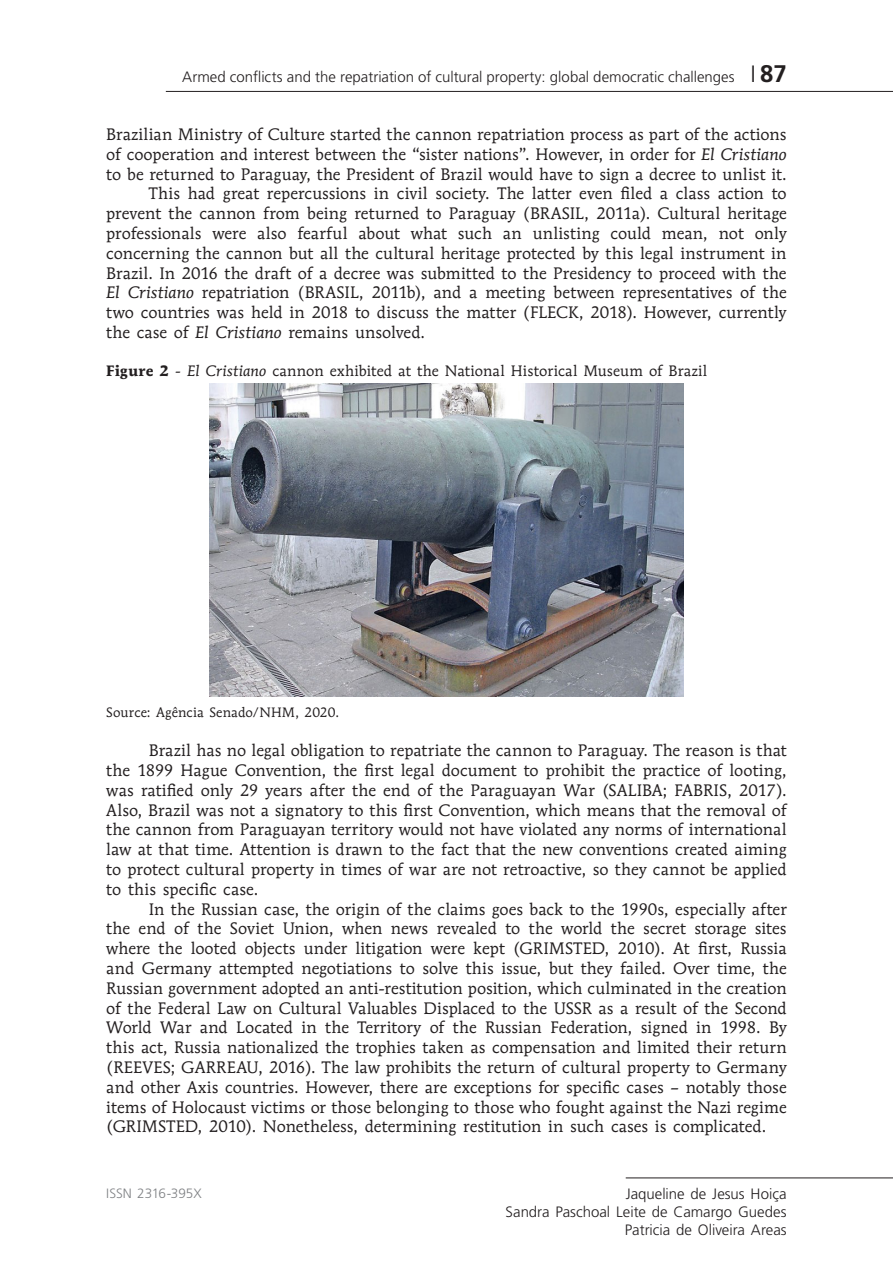
<style>
.page{position:relative;width:893px;height:1263px;background:#fff}
.page>*{position:absolute;margin:0;border:0;box-sizing:border-box;transform-origin:0 0}
.t1{font:700 24px "Frutiger LT Std";color:#231f20}
._01_corpo_do_texto{font:16.5px/19.8px "Mendoza Roman Std";letter-spacing:.005em;color:#231f20;text-align:justify}
.t2{font:300 15px/18px "Frutiger LT Std";color:#231f20;text-align:right}
._05_legenda_em_cima{font:15px "Mendoza Roman Std";letter-spacing:.01em;color:#231f20}
._06_fonte_em_baixo{font:13.5px "Mendoza Roman Std";letter-spacing:.01em;color:#231f20}
.t3{font:300 13.5px "Frutiger LT Std";color:#808285}
.s1{font-family:"Times";font-weight:400}
.s2{font-style:italic}
.s3{font-weight:700}
</style>
<div class="page">
<hr style="left:626px;top:1178px;width:267px;height:1px;background:#231f20">
<hr style="left:166px;top:91px;width:727px;height:1px;background:#231f20">
<img style="left:209px;top:383px;width:475px;height:313px">
<p class="t2" style="left:182px;top:68px;width:554px">Armed conflicts and the repatriation of cultural property: global democratic challenges</p>
<h1 class="t1" style="left:751px;top:59px;width:37px"><span class="s1">|</span> 87</h1>
<p class="_01_corpo_do_texto" style="left:106px;top:124px;width:682px">Brazilian Ministry of Culture started the cannon repatriation process as part of the actions of cooperation and interest between the “sister nations”. However, in order for <span class="s2">El Cristiano </span>to be returned to Paraguay, the President of Brazil would have to sign a decree to unlist it.</p>
<p class="_01_corpo_do_texto" style="left:106px;top:184px;width:682px;text-indent:43px">This had great repercussions in civil society. The latter even filed a class action to prevent the cannon from being returned to Paraguay (BRASIL, 2011a). Cultural heritage professionals were also fearful about what such an unlisting could mean, not only concerning the cannon but all the cultural heritage protected by this legal instrument in Brazil. In 2016 the draft of a decree was submitted to the Presidency to proceed with the <span class="s2">El Cristiano</span> repatriation (BRASIL, 2011b), and a meeting between representatives of the two countries was held in 2018 to discuss the matter (FLECK, 2018). However, currently the case of <span class="s2">El Cristiano</span> remains unsolved.</p>
<p class="_05_legenda_em_cima" style="left:106px;top:361px;width:602px"><span class="s3">Figure 2</span> - <span class="s2">El Cristiano</span> cannon exhibited at the National Historical Museum of Brazil</p>
<p class="_06_fonte_em_baixo" style="left:106px;top:704px;width:234px">Source: Agência Senado/NHM, 2020.</p>
<p class="_01_corpo_do_texto" style="left:106px;top:740px;width:682px;text-indent:43px">Brazil has no legal obligation to repatriate the cannon to Paraguay. The reason is that the 1899 Hague Convention, the first legal document to prohibit the practice of looting, was ratified only 29 years after the end of the Paraguayan War (SALIBA; FABRIS, 2017).<br>Also, Brazil was not a signatory to this first Convention, which means that the removal of the cannon from Paraguayan territory would not have violated any norms of international law at that time. Attention is drawn to the fact that the new conventions created aiming to protect cultural property in times of war are not retroactive, so they cannot be applied to this specific case.</p>
<p class="_01_corpo_do_texto" style="left:106px;top:899px;width:682px;text-indent:43px">In the Russian case, the origin of the claims goes back to the 1990s, especially after the end of the Soviet Union, when news revealed to the world the secret storage sites where the looted objects under litigation were kept (GRIMSTED, 2010). At first, Russia and Germany attempted negotiations to solve this issue, but they failed. Over time, the Russian government adopted an anti-restitution position, which culminated in the creation of the Federal Law on Cultural Valuables Displaced to the USSR as a result of the Second World War and Located in the Territory of the Russian Federation, signed in 1998. By this act, Russia nationalized the trophies taken as compensation and limited their return (REEVES; GARREAU, 2016). The law prohibits the return of cultural property to Germany and other Axis countries. However, there are exceptions for specific cases – notably those items of Holocaust victims or those belonging to those who fought against the Nazi regime (GRIMSTED, 2010). Nonetheless, determining restitution in such cases is complicated.</p>
<p class="t3" style="left:106px;top:1186px;width:97px">ISSN 2316-395X</p>
<p class="t2" style="left:506px;top:1185px;width:283px">Jaqueline de Jesus Hoiça<br>Sandra Paschoal Leite de Camargo Guedes<br>Patricia de Oliveira Areas</p>
</div>
